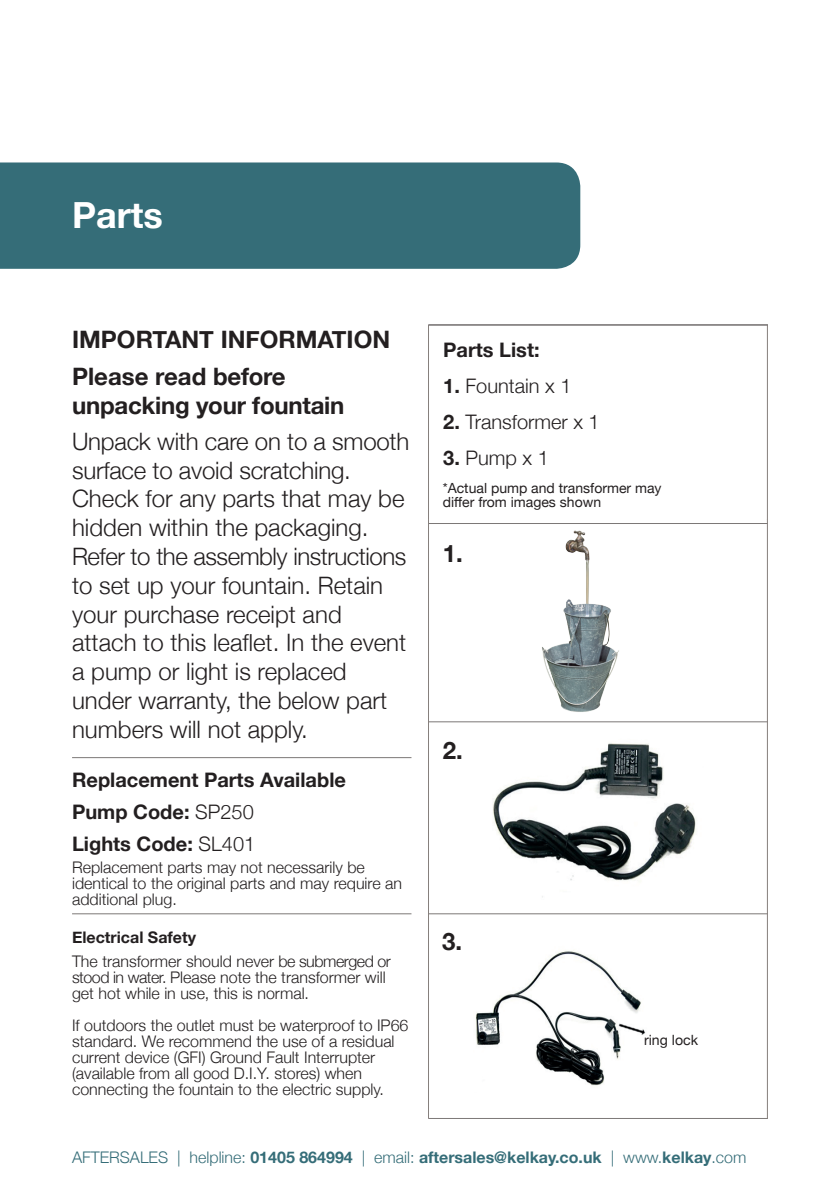
<style>
.page{position:relative;width:840px;height:1191px;background:#fff}
.page>*{position:absolute;margin:0;border:0;box-sizing:border-box;transform-origin:0 0}
.t1{font:700 36px "Helvetica Neue";color:#fff}
.t2{font:300 24px/28.8px "Helvetica Neue";color:#231f20}
.t3{font:700 24px/28.8px "Helvetica Neue";letter-spacing:-.01em;color:#231f20}
.t4{font:700 20px/32px "Helvetica Neue";color:#231f20}
.t5{font:300 20px "Helvetica Neue";color:#231f20}
.t6{font:300 16px/16px "Helvetica Neue";color:#231f20}
.t7{font:700 16px "Helvetica Neue";color:#356d78}
.t8{font:700 16px "Helvetica Neue";color:#231f20}
.t9{font:14.2px "Helvetica Neue";color:#231f20}
.t10{font:14px/14px "Helvetica Neue";color:#231f20}
.s1{font-weight:300}
.s2{font-weight:700}
</style>
<div class="page">
<div style="left:0;top:162px;width:580px;height:107px;background:#356d78"></div>
<img style="left:493px;top:743px;width:203px;height:154px">
<hr style="left:72px;top:913px;width:339px;height:1px;background:#7c7877">
<hr style="left:72px;top:757px;width:339px;height:1px;background:#7c7877">
<hr style="left:428px;top:1118px;width:339px;height:1px;background:#7c7877">
<hr style="left:428px;top:913px;width:339px;height:1px;background:#7c7877">
<hr style="left:428px;top:523px;width:339px;height:1px;background:#7c7877">
<hr style="left:428px;top:324px;width:339px;height:1px;background:#7c7877">
<hr style="left:428px;top:721px;width:339px;height:1px;background:#7c7877">
<hr style="left:428px;top:519px;width:1px;height:599px;background:#867f7c">
<hr style="left:766px;top:519px;width:1px;height:599px;background:#867f7c">
<hr style="left:428px;top:325px;width:1px;height:195px;background:#867f7c">
<hr style="left:766px;top:325px;width:1px;height:195px;background:#867f7c">
<hr style="left:428px;top:325px;width:339px;height:1px;background:#7c7877">
<img style="left:476px;top:950px;width:170px;height:136px">
<div style="left:639px;top:1035px;width:83px;height:26px;background:#fff"></div>
<img style="left:542px;top:530px;width:77px;height:182px">
<h1 class="t1" style="left:72px;top:187px;width:92px">Parts</h1>
<h2 class="t3" style="left:72px;top:326px;width:319px">IMPORTANT INFORMATION</h2>
<h2 class="t3" style="left:72px;top:362px;width:274px">Please read before unpacking your fountain</h2>
<p class="t2" style="left:72px;top:425px;width:338px">Unpack with care on to a smooth surface to avoid scratching.<br>Check for any parts that may be hidden within the packaging.<br>Refer to the assembly instructions to set up your fountain. Retain your purchase receipt and attach to this leaflet. In the event a pump or light is replaced under warranty, the below part numbers will not apply.</p>
<p class="t4" style="left:72px;top:764px;width:275px">Replacement Parts Available<br>Pump Code: <span class="s1">SP250<br></span>Lights Code: <span class="s1">SL401</span></p>
<p class="t6" style="left:72px;top:857px;width:331px">Replacement parts may not necessarily be identical to the original parts and may require an additional plug.</p>
<p class="t8" style="left:72px;top:924px;width:125px">Electrical Safety</p>
<p class="t6" style="left:72px;top:951px;width:320px">The transformer should never be submerged or stood in water. Please note the transformer will get hot while in use, this is normal.</p>
<p class="t6" style="left:72px;top:1015px;width:338px">If outdoors the outlet must be waterproof to IP66 standard. We recommend the use of a residual current device (GFI) Ground Fault Interrupter (available from all good D.I.Y. stores) when connecting the fountain to the electric supply.</p>
<p class="t4" style="left:443px;top:334px;width:98px">Parts List:</p>
<p class="t5" style="left:443px;top:370px;width:130px"><span class="s2">1.</span> Fountain x 1</p>
<p class="t5" style="left:443px;top:406px;width:158px"><span class="s2">2.</span> Transformer x 1</p>
<p class="t5" style="left:443px;top:442px;width:107px"><span class="s2">3.</span> Pump x 1</p>
<p class="t10" style="left:442px;top:481px;width:220px">*Actual pump and transformer may differ from images shown</p>
<h2 class="t3" style="left:442px;top:539px;width:22px">1.</h2>
<h2 class="t3" style="left:442px;top:736px;width:22px">2.</h2>
<h2 class="t3" style="left:442px;top:928px;width:22px">3.</h2>
<p class="t9" style="left:643px;top:1030px;width:55px">ring lock</p>
<p class="t7" style="left:72px;top:1144px;width:675px"><span class="s1">AFTERSALES | helpline:</span> 01405 864994 <span class="s1">| email:</span> aftersales@kelkay.co.uk <span class="s1">| www.</span>kelkay<span class="s1">.com</span></p>
</div>
